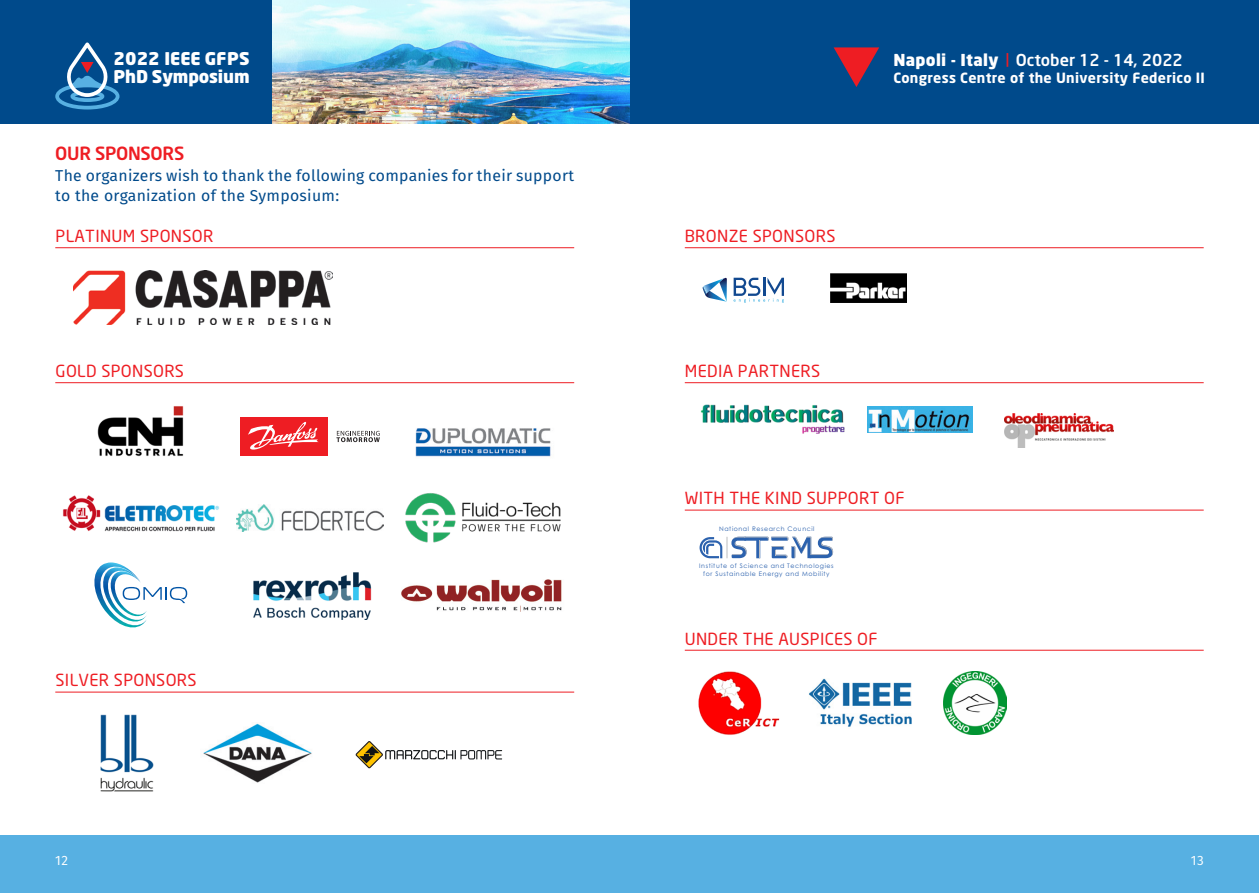
<style>
.page{position:relative;width:1259px;height:893px;background:#fff}
.page>*{position:absolute;margin:0;border:0;box-sizing:border-box;transform-origin:0 0}
.t1{font:500 18px "Neo Sans";letter-spacing:-.015em;color:#ee1d23}
.t2{font:900 17.4px/18.1px "Neo Sans";letter-spacing:-.01em;color:#fff}
.t3{font:16.5px "Neo Sans";letter-spacing:.02em;color:#ee1d23}
.t4{font:500 16.2px "Neo Sans";color:#fff}
.t5{font:15.75px/20.2px "Fira Sans";letter-spacing:.02em;color:#004a8b}
.t6{font:700 13.95px "Neo Sans";letter-spacing:.02em;color:#fff}
.t7{font:13.5px "Fira Sans";color:#fff}
.t8{font:6.3px/7.4px "Century Gothic";letter-spacing:.095em;color:#2c62ae;text-align:center}
.s1{font-weight:900}
.s2{font-family:"Alternate Got No 2 D";font-weight:400;color:#ee1d23}
</style>
<div class="page">
<div style="left:629px;top:0;width:630px;height:123px;background:#004a8b"></div>
<div style="left:629px;top:836px;width:630px;height:57px;background:#57b0e2"></div>
<svg style="left:833px;top:47px;width:46px;height:40px"></svg>
<img style="left:0;top:0;width:629px;height:123px">
<svg style="left:55px;top:43px;width:64px;height:67px;background:#3070a6"></svg>
<div style="left:0;top:836px;width:629px;height:57px;background:#57b0e2"></div>
<img style="left:698px;top:671px;width:82px;height:64px">
<img style="left:809px;top:679px;width:103px;height:48px">
<img style="left:74px;top:271px;width:258px;height:54px">
<div style="left:240px;top:417px;width:87px;height:38px;background:#ee1d23"></div>
<svg style="left:336px;top:431px;width:44px;height:11px"></svg>
<svg style="left:248px;top:421px;width:71px;height:29px"></svg>
<img style="left:415px;top:428px;width:136px;height:29px">
<img style="left:236px;top:505px;width:148px;height:27px">
<svg style="left:94px;top:562px;width:93px;height:66px"></svg>
<img style="left:253px;top:572px;width:118px;height:48px">
<img style="left:401px;top:579px;width:161px;height:33px">
<img style="left:830px;top:274px;width:77px;height:29px">
<img style="left:97px;top:406px;width:87px;height:51px">
<img style="left:63px;top:495px;width:156px;height:37px">
<img style="left:405px;top:493px;width:156px;height:50px">
<img style="left:203px;top:723px;width:109px;height:60px">
<svg style="left:356px;top:741px;width:26px;height:27px"></svg>
<div style="left:355px;top:741px;width:28px;height:27px;border:1px solid #231f20;border-radius:12px"></div>
<svg style="left:359px;top:746px;width:20px;height:17px"></svg>
<svg style="left:385px;top:750px;width:117px;height:9px"></svg>
<svg style="left:702px;top:278px;width:25px;height:24px"></svg>
<svg style="left:733px;top:278px;width:51px;height:25px"></svg>
<img style="left:1004px;top:413px;width:109px;height:35px">
<img style="left:867px;top:406px;width:105px;height:26px">
<img style="left:700px;top:404px;width:145px;height:30px">
<svg style="left:699px;top:537px;width:23px;height:21px"></svg>
<svg style="left:731px;top:537px;width:102px;height:21px"></svg>
<img style="left:943px;top:671px;width:63px;height:63px">
<hr style="left:55px;top:247px;width:519px;height:1px;background:#ee1d23">
<hr style="left:685px;top:247px;width:518px;height:1px;background:#ee1d23">
<hr style="left:685px;top:382px;width:518px;height:1px;background:#ee1d23">
<hr style="left:685px;top:510px;width:518px;height:1px;background:#ee1d23">
<hr style="left:685px;top:650px;width:518px;height:1px;background:#ee1d23">
<hr style="left:55px;top:382px;width:519px;height:1px;background:#ee1d23">
<hr style="left:55px;top:692px;width:519px;height:1px;background:#ee1d23">
<img style="left:100px;top:714px;width:54px;height:78px">
<p class="t2" style="left:114px;top:51px;width:137px">2022 IEEE GFPS<br>PhD Symposium</p>
<p class="t1" style="left:55px;top:146px;width:131px">OUR SPONSORS</p>
<p class="t5" style="left:55px;top:165px;width:520px">The organizers wish to thank the following companies for their support to the organization of the Symposium:</p>
<p class="t3" style="left:56px;top:228px;width:159px">PLATINUM SPONSOR</p>
<p class="t3" style="left:56px;top:363px;width:130px">GOLD SPONSORS</p>
<p class="t3" style="left:56px;top:672px;width:143px">SILVER SPONSORS</p>
<p class="t7" style="left:55px;top:850px;width:14px">12</p>
<p class="t3" style="left:685px;top:228px;width:152px">BRONZE SPONSORS</p>
<p class="t3" style="left:685px;top:363px;width:137px">MEDIA PARTNERS</p>
<p class="t4" style="left:893px;top:53px;width:291px"><span class="s1">Napoli - Italy</span> <span class="s2">|</span> October 12 - 14, 2022</p>
<p class="t6" style="left:893px;top:72px;width:313px">Congress Centre of the University Federico II</p>
<p class="t3" style="left:685px;top:490px;width:221px">WITH THE KIND SUPPORT OF</p>
<p class="t8" style="left:719px;top:525px;width:97px">National Research Council</p>
<p class="t8" style="left:699px;top:562px;width:136px">Institute of Science and Technologies for Sustainable Energy and Mobility</p>
<p class="t3" style="left:685px;top:630px;width:194px">UNDER THE AUSPICES OF</p>
<p class="t7" style="left:1191px;top:850px;width:14px">13</p>
</div>
